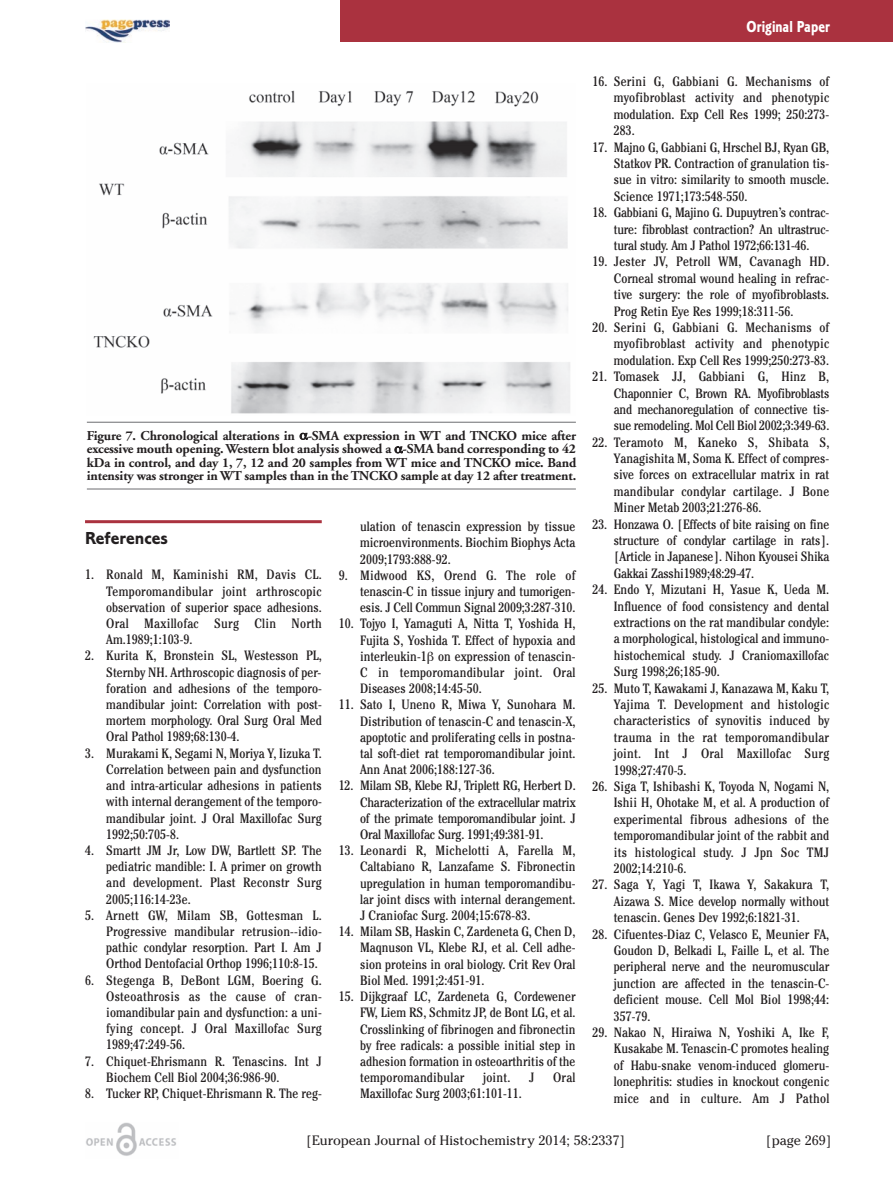
<style>
.page{position:relative;width:893px;height:1191px;background:#fff}
.page>*{position:absolute;margin:0;border:0;box-sizing:border-box;transform-origin:0 0}
.t1{font:18px "Corinthian Bold Plain";color:#231f20}
.t2{font:16.5px "Corinthian Bold Condensed Plain";color:#fff}
.t3{font:condensed 13.5px/16.2px "Cheltenham";color:#231f20;text-align:justify}
.t4{font:700 13.5px/13.5px "Adobe Garamond";letter-spacing:-.01em;color:#231f20;text-align:justify}
.t5{font:13.5px "Cheltenham";color:#231f20}
</style>
<div class="page">
<div style="left:340px;top:0;width:553px;height:42px;background:#aa323f"></div>
<hr style="left:85px;top:520px;width:237px;height:3px;background:#aa323f">
<img style="left:86px;top:1123px;width:90px;height:33px">
<img style="left:85px;top:19px;width:84px;height:24px">
<hr style="left:87px;top:422px;width:489px;height:1px;background:#6c6d70">
<hr style="left:87px;top:488px;width:489px;height:1px;background:#6c6d70">
<img style="left:93px;top:90px;width:477px;height:324px">
<p class="t2" style="left:747px;top:21px;width:85px">Original Paper</p>
<p class="t4" style="left:87px;top:430px;width:491px">Figure 7. Chronological alterations in -SMA expression in WT and TNCKO mice after excessive mouth opening. Western blot analysis showed a -SMA band corresponding to 42 kDa in control, and day 1, 7, 12 and 20 samples from WT mice and TNCKO mice. Band intensity was stronger in WT samples than in the TNCKO sample at day 12 after treatment.</p>
<h1 class="t1" style="left:85px;top:532px;width:84px">References</h1>
<p class="t3" style="left:106px;top:568px;width:217px;text-indent:-21px">1. Ronald M, Kaminishi RM, Davis CL.<br>Temporomandibular joint arthroscopic observation of superior space adhesions.<br>Oral Maxillofac Surg Clin North Am.1989;1:103-9.</p>
<p class="t3" style="left:106px;top:649px;width:217px;text-indent:-21px">2. Kurita K, Bronstein SL, Westesson PL, Sternby NH. Arthroscopic diagnosis of per&shy;foration and adhesions of the temporo&shy;mandibular joint: Correlation with post&shy;mortem morphology. Oral Surg Oral Med Oral Pathol 1989;68:130-4.</p>
<p class="t3" style="left:106px;top:746px;width:217px;text-indent:-21px">3. Murakami K, Segami N, Moriya Y, Iizuka T.<br>Correlation between pain and dysfunction and intra-articular adhesions in patients with internal derangement of the temporo&shy;mandibular joint. J Oral Maxillofac Surg 1992;50:705-8.</p>
<p class="t3" style="left:106px;top:843px;width:217px;text-indent:-21px">4. Smartt JM Jr, Low DW, Bartlett SP. The pediatric mandible: I. A primer on growth and development. Plast Reconstr Surg 2005;116:14-23e.</p>
<p class="t3" style="left:106px;top:908px;width:217px;text-indent:-21px">5. Arnett GW, Milam SB, Gottesman L.<br>Progressive mandibular retrusion--idio&shy;pathic condylar resorption. Part I. Am J Orthod Dentofacial Orthop 1996;110:8-15.</p>
<p class="t3" style="left:106px;top:973px;width:217px;text-indent:-21px">6. Stegenga B, DeBont LGM, Boering G.<br>Osteoathrosis as the cause of cran&shy;iomandibular pain and dysfunction: a uni&shy;fying concept. J Oral Maxillofac Surg 1989;47:249-56.</p>
<p class="t3" style="left:106px;top:1054px;width:217px;text-indent:-21px">7. Chiquet-Ehrismann R. Tenascins. Int J<br>Biochem Cell Biol 2004;36:986-90.</p>
<p class="t3" style="left:85px;top:1086px;width:238px">8. Tucker RP, Chiquet-Ehrismann R. The reg-</p>
<p class="t3" style="left:360px;top:519px;width:217px">ulation of tenascin expression by tissue microenvironments. Biochim Biophys Acta 2009;1793:888-92.</p>
<p class="t3" style="left:360px;top:568px;width:217px;text-indent:-21px">9. Midwood KS, Orend G. The role of tenascin-C in tissue injury and tumorigen&shy;esis. J Cell Commun Signal 2009;3:287-310.</p>
<p class="t3" style="left:360px;top:617px;width:217px;text-indent:-21px">10. Tojyo I, Yamaguti A, Nitta T, Yoshida H, Fujita S, Yoshida T. Effect of hypoxia and interleukin-1 on expression of tenascin-C in temporomandibular joint. Oral Diseases 2008;14:45-50.</p>
<p class="t3" style="left:360px;top:698px;width:217px;text-indent:-21px">11. Sato I, Uneno R, Miwa Y, Sunohara M.<br>Distribution of tenascin-C and tenascin-X, apoptotic and proliferating cells in postna&shy;tal soft-diet rat temporomandibular joint.<br>Ann Anat 2006;188:127-36.</p>
<p class="t3" style="left:360px;top:779px;width:217px;text-indent:-21px">12. Milam SB, Klebe RJ, Triplett RG, Herbert D.<br>Characterization of the extracellular matrix of the primate temporomandibular joint. J Oral Maxillofac Surg. 1991;49:381-91.</p>
<p class="t3" style="left:360px;top:843px;width:217px;text-indent:-21px">13. Leonardi R, Michelotti A, Farella M, Caltabiano R, Lanzafame S. Fibronectin upregulation in human temporomandibu&shy;lar joint discs with internal derangement.<br>J Craniofac Surg. 2004;15:678-83.</p>
<p class="t3" style="left:360px;top:924px;width:217px;text-indent:-21px">14. Milam SB, Haskin C, Zardeneta G, Chen D, Maqnuson VL, Klebe RJ, et al. Cell adhe&shy;sion proteins in oral biology. Crit Rev Oral Biol Med. 1991;2:451-91.</p>
<p class="t3" style="left:360px;top:989px;width:217px;text-indent:-21px">15. Dijkgraaf LC, Zardeneta G, Cordewener FW, Liem RS, Schmitz JP, de Bont LG, et al.<br>Crosslinking of fibrinogen and fibronectin by free radicals: a possible initial step in adhesion formation in osteoarthritis of the temporomandibular</p>
<p class="t3" style="left:483px;top:1070px;width:29px">joint.</p>
<p class="t3" style="left:529px;top:1070px;width:7px">J</p>
<p class="t3" style="left:553px;top:1070px;width:24px">Oral</p>
<p class="t3" style="left:360px;top:1086px;width:163px">Maxillofac Surg 2003;61:101-11.</p>
<p class="t3" style="left:614px;top:74px;width:217px;text-indent:-21px">16. Serini G, Gabbiani G. Mechanisms of myofibroblast activity and phenotypic modulation. Exp Cell Res 1999; 250:273- 283.</p>
<p class="t3" style="left:614px;top:140px;width:217px;text-indent:-21px">17. Majno G, Gabbiani G, Hrschel BJ, Ryan GB, Statkov PR. Contraction of granulation tis&shy;sue in vitro: similarity to smooth muscle.<br>Science 1971;173:548-550.</p>
<p class="t3" style="left:614px;top:206px;width:217px;text-indent:-21px">18. Gabbiani G, Majino G. Dupuytren’s contrac&shy;ture: fibroblast contraction? An ultrastruc&shy;tural study. Am J Pathol 1972;66:131-46.</p>
<p class="t3" style="left:614px;top:255px;width:217px;text-indent:-21px">19. Jester JV, Petroll WM, Cavanagh HD.<br>Corneal stromal wound healing in refrac&shy;tive surgery: the role of myofibroblasts.<br>Prog Retin Eye Res 1999;18:311-56.</p>
<p class="t3" style="left:614px;top:320px;width:217px;text-indent:-21px">20. Serini G, Gabbiani G. Mechanisms of myofibroblast activity and phenotypic modulation. Exp Cell Res 1999;250:273-83.</p>
<p class="t3" style="left:614px;top:369px;width:217px;text-indent:-21px">21. Tomasek JJ, Gabbiani G, Hinz B, Chaponnier C, Brown RA. Myofibroblasts and mechanoregulation of connective tis&shy;sue remodeling. Mol Cell Biol 2002;3:349-63.</p>
<p class="t3" style="left:614px;top:435px;width:217px;text-indent:-21px">22. Teramoto M, Kaneko S, Shibata S, Yanagishita M, Soma K. Effect of compres&shy;sive forces on extracellular matrix in rat mandibular condylar cartilage. J Bone Miner Metab 2003;21:276-86.</p>
<p class="t3" style="left:614px;top:517px;width:217px;text-indent:-21px">23. Honzawa O. [Effects of bite raising on fine structure of condylar cartilage in rats]. [Article in Japanese]. Nihon Kyousei Shika Gakkai Zasshi1989;48:29-47.</p>
<p class="t3" style="left:614px;top:582px;width:217px;text-indent:-21px">24. Endo Y, Mizutani H, Yasue K, Ueda M.<br>Influence of food consistency and dental extractions on the rat mandibular condyle: a morphological, histological and immuno&shy;histochemical study. J Craniomaxillofac Surg 1998;26;185-90.</p>
<p class="t3" style="left:614px;top:681px;width:217px;text-indent:-21px">25. Muto T, Kawakami J, Kanazawa M, Kaku T, Yajima T. Development and histologic characteristics of synovitis induced by trauma in the rat temporomandibular joint. Int J Oral Maxillofac Surg 1998;27:470-5.</p>
<p class="t3" style="left:614px;top:779px;width:217px;text-indent:-21px">26. Siga T, Ishibashi K, Toyoda N, Nogami N, Ishii H, Ohotake M, et al. A production of experimental fibrous adhesions of the temporomandibular joint of the rabbit and its histological study. J Jpn Soc TMJ 2002;14:210-6.</p>
<p class="t3" style="left:614px;top:877px;width:217px;text-indent:-21px">27. Saga Y, Yagi T, Ikawa Y, Sakakura T, Aizawa S. Mice develop normally without tenascin. Genes Dev 1992;6:1821-31.</p>
<p class="t3" style="left:614px;top:927px;width:217px;text-indent:-21px">28. Cifuentes-Diaz C, Velasco E, Meunier FA, Goudon D, Belkadi L, Faille L, et al. The peripheral nerve and the neuromuscular junction are affected in the tenascin-C&shy;deficient mouse. Cell Mol Biol 1998;44:<br>357-79.</p>
<p class="t3" style="left:614px;top:1025px;width:217px;text-indent:-21px">29. Nakao N, Hiraiwa N, Yoshiki A, Ike F, Kusakabe M. Tenascin-C promotes healing of Habu-snake venom-induced glomeru&shy;lonephritis: studies in knockout congenic mice and in culture. Am J Pathol</p>
<p class="t5" style="left:307px;top:1132px;width:320px">[European Journal of Histochemistry 2014; 58:2337]</p>
<p class="t5" style="left:766px;top:1132px;width:66px">[page 269]</p>
</div>
